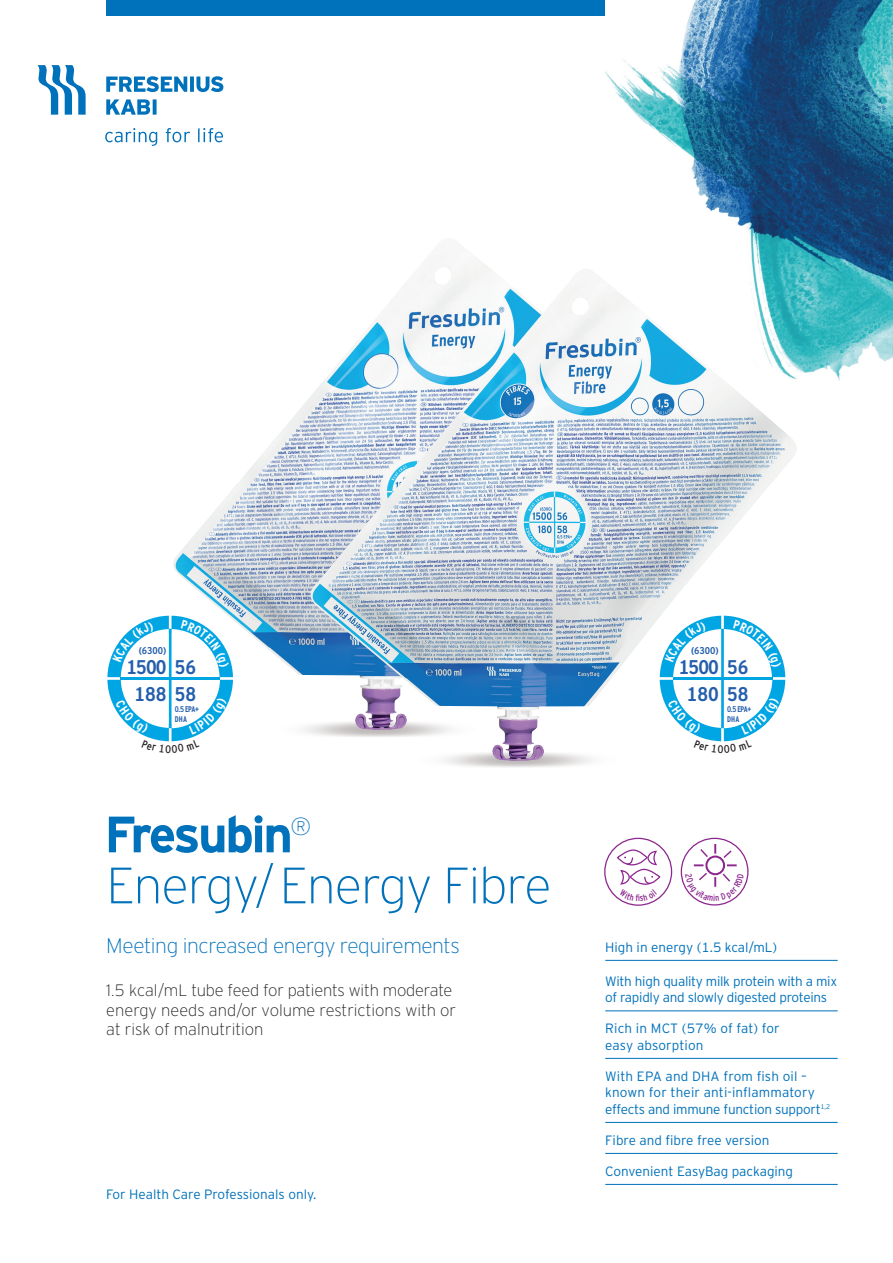
<style>
.page{position:relative;width:893px;height:1263px;background:#fff}
.page>*{position:absolute;margin:0;border:0;box-sizing:border-box;transform-origin:0 0}
.t1{font:200 51px/51px "Interstate";letter-spacing:-.02em;color:#0071bb}
.t2{font:200 21px "Interstate";letter-spacing:-.02em;color:#0071bb}
.t3{font:700 condensed 19.8px/27px "Interstate OT";color:#245eac;text-align:center}
.t4{font:200 16.5px/19.5px "Interstate";color:#231f20}
.t5{font:300 13.5px/16.5px "Interstate OT";letter-spacing:-.01em;color:#0071bb}
.t6{font:300 13.5px/16.5px "Interstate OT";letter-spacing:.01em;color:#0071bb}
.t7{font:700 condensed 9.9px "Interstate OT";color:#245eac}
.t8{font:700 condensed 8.25px/9.9px "Interstate OT";letter-spacing:-.02em;color:#245eac;scale:.91 1}
.s1{font-family:"Interstate OT";font-weight:700}
</style>
<div class="page">
<hr style="left:605px;top:960px;width:233px;height:1px;background:#0071bb">
<hr style="left:605px;top:1010px;width:233px;height:1px;background:#0071bb">
<hr style="left:605px;top:1058px;width:233px;height:1px;background:#0071bb">
<hr style="left:605px;top:1122px;width:233px;height:1px;background:#0071bb">
<hr style="left:605px;top:1153px;width:233px;height:1px;background:#0071bb">
<hr style="left:605px;top:1184px;width:233px;height:1px;background:#0071bb">
<img style="left:605px;top:0;width:288px;height:381px">
<svg style="left:38px;top:65px;width:48px;height:50px"></svg>
<svg style="left:106px;top:99px;width:51px;height:16px"></svg>
<svg style="left:106px;top:76px;width:117px;height:16px"></svg>
<svg style="left:105px;top:128px;width:118px;height:18px"></svg>
<div style="left:106px;top:0;width:499px;height:15px;background:#0071bb"></div>
<img style="left:173px;top:238px;width:487px;height:492px">
<img style="left:310px;top:269px;width:487px;height:492px">
<svg style="left:660px;top:616px;width:125px;height:137px"></svg>
<svg style="left:107px;top:616px;width:126px;height:126px"></svg>
<svg style="left:604px;top:838px;width:68px;height:68px"></svg>
<svg style="left:681px;top:838px;width:67px;height:67px"></svg>
<p class="t7" style="left:139px;top:645px;width:29px">(6300)</p>
<p class="t3" style="left:127px;top:653px;width:71px">1500 56<br>188 58</p>
<p class="t8" style="left:175px;top:704px;width:28px">0.5 EPA+<br>DHA</p>
<p class="t1" style="left:104px;top:809px;width:449px"><span class="s1">Fresubin</span><sup>®<br></sup>Energy/Energy Fibre</p>
<p class="t2" style="left:106px;top:934px;width:355px">Meeting increased energy requirements</p>
<p class="t4" style="left:106px;top:981px;width:351px">1.5 kcal/mL tube feed for patients with moderate energy needs and/or volume restrictions with or at risk of malnutrition</p>
<p class="t5" style="left:106px;top:1186px;width:212px">For Health Care Professionals only.</p>
<p class="t7" style="left:691px;top:645px;width:29px">(6300)</p>
<p class="t3" style="left:679px;top:653px;width:71px">1500 56<br>180 58</p>
<p class="t8" style="left:727px;top:704px;width:28px">0.5 EPA+<br>DHA</p>
<p class="t5" style="left:605px;top:939px;width:173px">High in energy (1.5 kcal/mL)</p>
<p class="t5" style="left:605px;top:973px;width:233px">With high quality milk protein with a mix of rapidly and slowly digested proteins</p>
<p class="t6" style="left:605px;top:1020px;width:176px">Rich in MCT (57% of fat) for easy absorption</p>
<p class="t5" style="left:605px;top:1068px;width:227px">With EPA and DHA from fish oil – known for their anti-inflammatory effects and immune function support<sup>1,2</sup></p>
<p class="t5" style="left:605px;top:1132px;width:166px">Fibre and fibre free version</p>
<p class="t5" style="left:605px;top:1163px;width:189px">Convenient EasyBag packaging</p>
</div>
